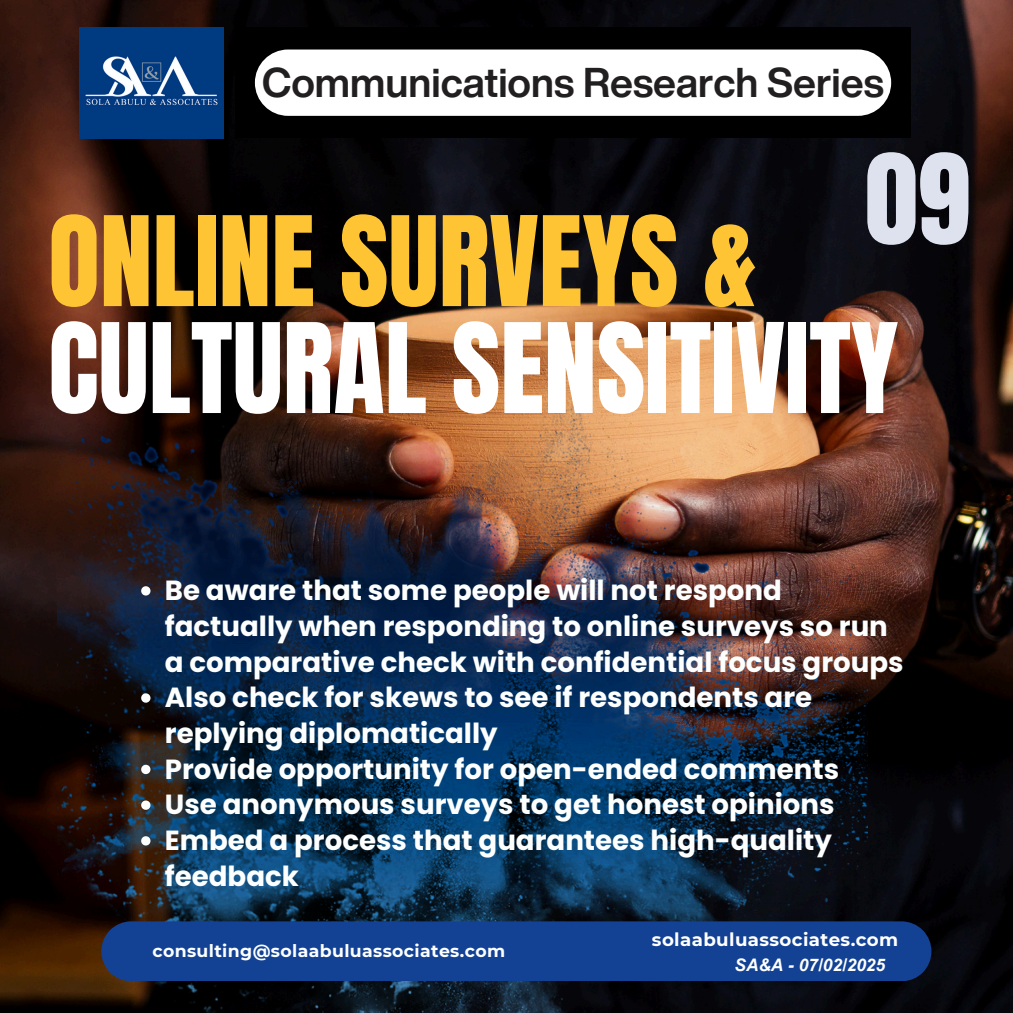
<style>
.page{position:relative;width:1013px;height:1013px;background:#fff}
.page>*{position:absolute;margin:0;border:0;box-sizing:border-box;transform-origin:0 0}
.t1{font:105.88px/106.9px "Anton";color:#fff}
.t2{font:105.88px "Anton";color:#dde2ee}
.t3{font:700 40.5px "Helvetica Now Display";color:#211f20}
.t4{font:700 27.62px/35.8px "Poppins";color:#fdffff}
.t5{font:700 18.12px "Montserrat";letter-spacing:.02em;color:#fff}
.t6{font:700 17.25px "Montserrat";letter-spacing:.02em;color:#fdffff}
.t7{font:italic 700 17.25px "Arial MT Pro";color:#fff}
.s1{color:#ffc433}
</style>
<div class="page">
<img style="left:0;top:0;width:1012px;height:1012px">
<img style="left:57px;top:362px;width:810px;height:650px">
<div style="left:235px;top:27px;width:675px;height:110px;background:#000"></div>
<div style="left:255px;top:50px;width:636px;height:66px;background:#fff;border-radius:33px"></div>
<img style="left:80px;top:27px;width:143px;height:111px">
<svg style="left:141px;top:586px;width:9px;height:9px"></svg>
<svg style="left:141px;top:693px;width:9px;height:9px"></svg>
<svg style="left:141px;top:764px;width:9px;height:10px"></svg>
<svg style="left:141px;top:800px;width:9px;height:9px"></svg>
<svg style="left:141px;top:836px;width:9px;height:9px"></svg>
<div style="left:101px;top:921px;width:830px;height:60px;background:#134294"></div>
<p class="t3" style="left:262px;top:52px;width:623px">Communications Research Series</p>
<p class="t2" style="left:865px;top:123px;width:107px">09</p>
<h2 class="t1" style="left:48px;top:210px;width:851px"><span class="s1">ONLINE SURVEYS &amp;<br></span>CULTURAL SENSITIVITY</h2>
<p class="t4" style="left:165px;top:572px;width:740px">Be aware that some people will not respond factually when responding to online surveys so run a comparative check with confidential focus groups</p>
<h1 class="t4" style="left:165px;top:679px;width:649px">Also check for skews to see if respondents are replying diplomatically</h1>
<p class="t4" style="left:165px;top:751px;width:675px">Provide opportunity for open-ended comments</p>
<p class="t4" style="left:165px;top:787px;width:671px">Use anonymous surveys to get honest opinions</p>
<p class="t4" style="left:165px;top:822px;width:668px">Embed a process that guarantees high-quality feedback</p>
<p class="t6" style="left:152px;top:940px;width:354px">consulting@solaabuluassociates.com</p>
<p class="t5" style="left:652px;top:928px;width:248px">solaabuluassociates.com</p>
<p class="t7" style="left:734px;top:958px;width:152px">SA&amp;A - 07/02/2025</p>
</div>
